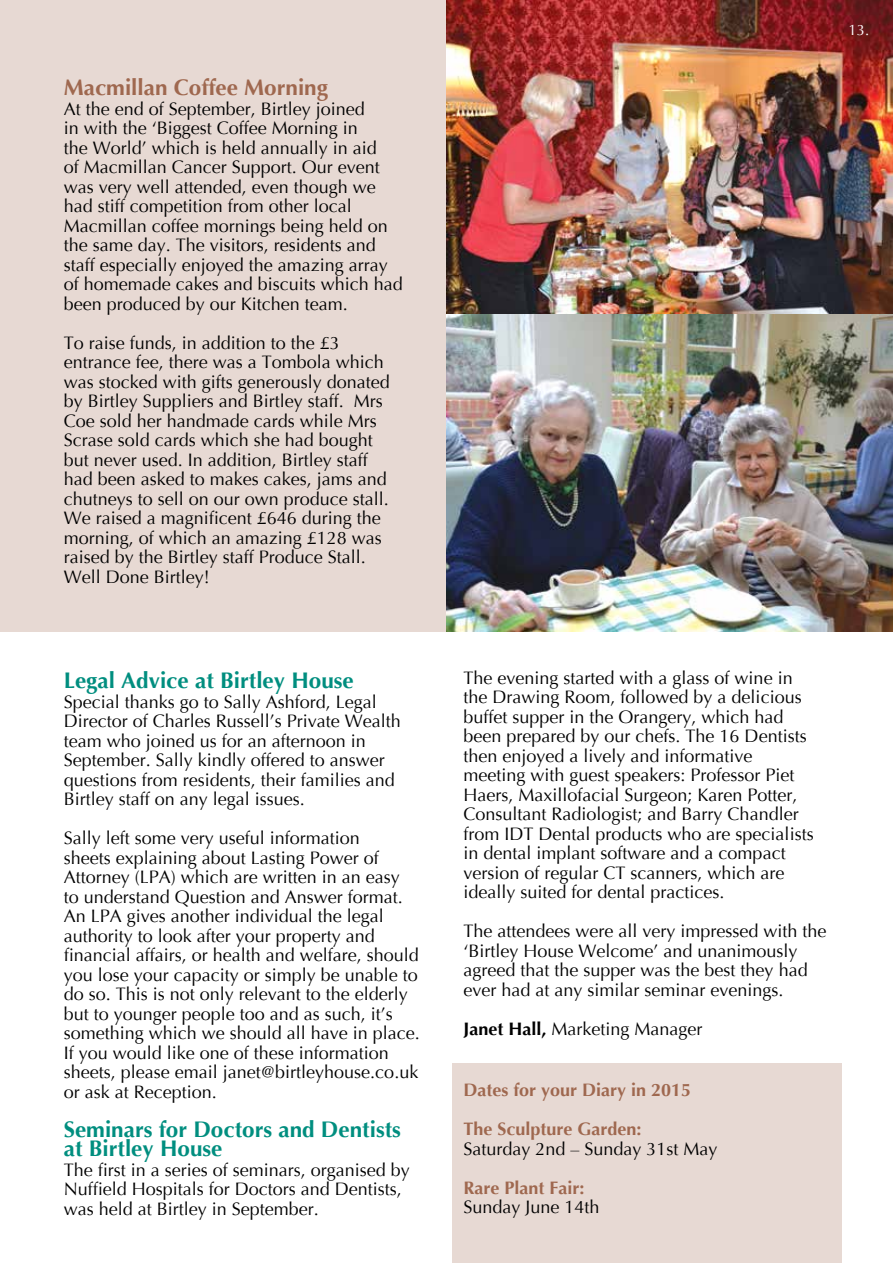
<style>
.page{position:relative;width:893px;height:1263px;background:#fff}
.page>*{position:absolute;margin:0;border:0;box-sizing:border-box;transform-origin:0 0}
.t1{font:700 22.5px/19.5px "Optima";color:#008e7f}
.t2{font:700 22.5px "Optima";color:#9f684f}
.t3{font:18px/19.5px "Optima";color:#000}
.t4{font:700 18px/39px "Optima";color:#9f684f}
.t5{font:15px "Optima";color:#fff}
.s1{font-weight:700}
</style>
<div class="page">
<div style="left:0;top:0;width:893px;height:631px;background:#e7d9d3"></div>
<div style="left:453px;top:1063px;width:389px;height:200px;background:#e7d9d3"></div>
<img style="left:446px;top:0;width:447px;height:631px">
<p class="t2" style="left:64px;top:74px;width:266px">Macmillan Coffee Morning</p>
<p class="t3" style="left:64px;top:99px;width:341px">At the end of September, Birtley joined<br>in with the ‘Biggest Coffee Morning in<br>the World’ which is held annually in aid<br>of Macmillan Cancer Support. Our event was very well attended, even though we had stiff competition from other local Macmillan coffee mornings being held on the same day. The visitors, residents and staff especially enjoyed the amazing array of homemade cakes and biscuits which had been produced by our Kitchen team.</p>
<p class="t3" style="left:64px;top:333px;width:328px">To raise funds, in addition to the £3 entrance fee, there was a Tombola which was stocked with gifts generously donated by Birtley Suppliers and Birtley staff. Mrs Coe sold her handmade cards while Mrs Scrase sold cards which she had bought but never used. In addition, Birtley staff had been asked to makes cakes, jams and chutneys to sell on our own produce stall.<br>We raised a magnificent £646 during the morning, of which an amazing £128 was raised by the Birtley staff Produce Stall.<br>Well Done Birtley!</p>
<p class="t1" style="left:64px;top:671px;width:292px">Legal Advice at Birtley House</p>
<p class="t3" style="left:64px;top:692px;width:339px">Special thanks go to Sally Ashford, Legal Director of Charles Russell’s Private Wealth team who joined us for an afternoon in September. Sally kindly offered to answer questions from residents, their families and Birtley staff on any legal issues.</p>
<p class="t3" style="left:64px;top:828px;width:358px">Sally left some very useful information<br>sheets explaining about Lasting Power of Attorney (LPA) which are written in an easy<br>to understand Question and Answer format.<br>An LPA gives another individual the legal authority to look after your property and financial affairs, or health and welfare, should you lose your capacity or simply be unable to do so. This is not only relevant to the elderly but to younger people too and as such, it’s something which we should all have in place.<br>If you would like one of these information sheets, please email janet@birtleyhouse.co.uk or ask at Reception.</p>
<p class="t1" style="left:64px;top:1119px;width:339px">Seminars for Doctors and Dentists at Birtley House</p>
<p class="t3" style="left:64px;top:1160px;width:348px">The first in a series of seminars, organised by<br>Nuffield Hospitals for Doctors and Dentists, was held at Birtley in September.</p>
<p class="t5" style="left:848px;top:21px;width:22px">13.</p>
<p class="t3" style="left:463px;top:668px;width:352px">The evening started with a glass of wine in the Drawing Room, followed by a delicious buffet supper in the Orangery, which had been prepared by our chefs. The 16 Dentists then enjoyed a lively and informative meeting with guest speakers: Professor Piet Haers, Maxillofacial Surgeon; Karen Potter, Consultant Radiologist; and Barry Chandler from IDT Dental products who are specialists in dental implant software and a compact version of regular CT scanners, which are ideally suited for dental practices.</p>
<p class="t3" style="left:463px;top:922px;width:365px">The attendees were all very impressed with the ‘Birtley House Welcome’ and unanimously agreed that the supper was the best they had ever had at any similar seminar evenings.</p>
<p class="t3" style="left:463px;top:1019px;width:241px"><span class="s1">Janet Hall,</span> Marketing Manager</p>
<p class="t4" style="left:463px;top:1070px;width:229px">Dates for your Diary in 2015<br>The Sculpture Garden:</p>
<p class="t3" style="left:463px;top:1139px;width:256px">Saturday 2nd – Sunday 31st May</p>
<p class="t4" style="left:463px;top:1168px;width:123px">Rare Plant Fair:</p>
<p class="t3" style="left:463px;top:1197px;width:138px">Sunday June 14th</p>
</div>
